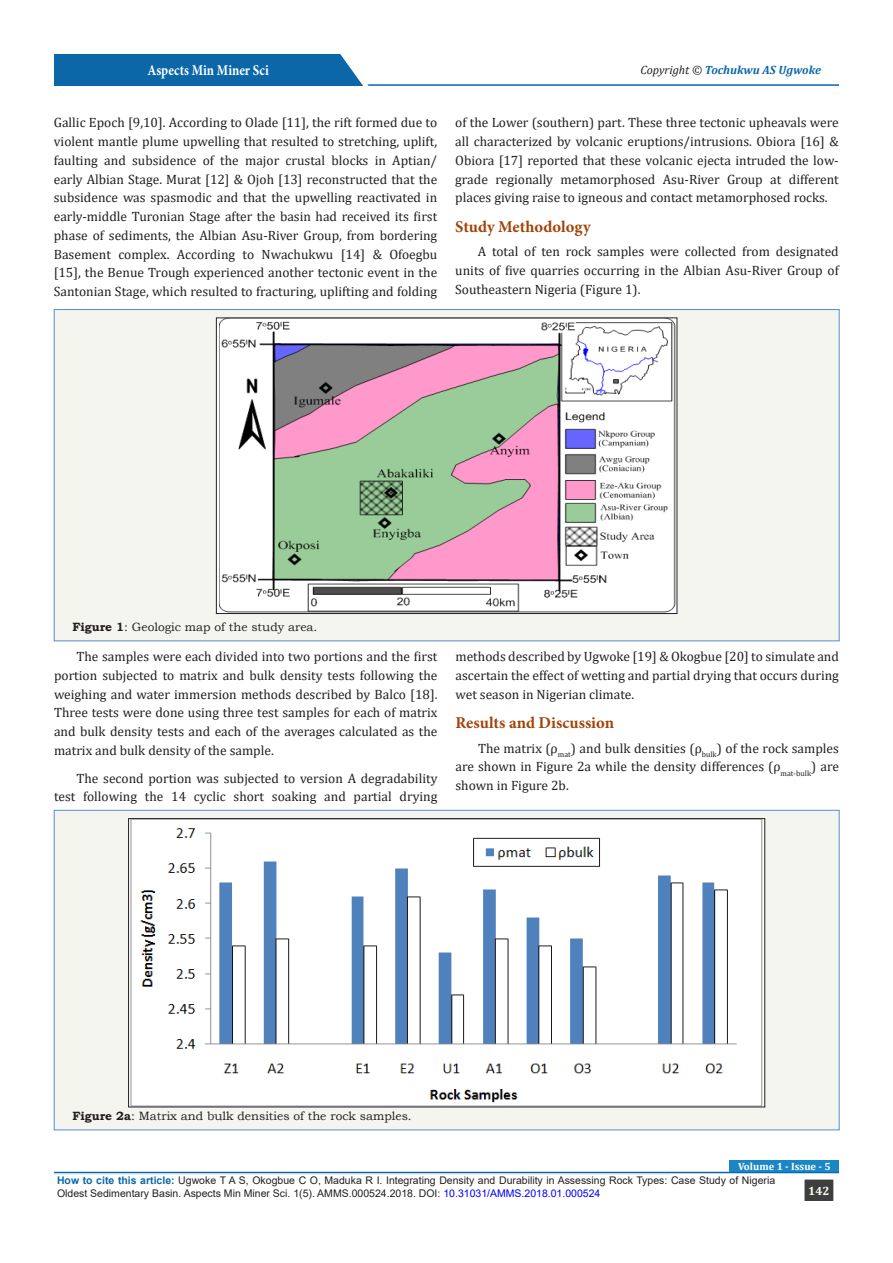
<style>
.page{position:relative;width:893px;height:1263px;background:#fff}
.page>*{position:absolute;margin:0;border:0;box-sizing:border-box;transform-origin:0 0}
.t1{font:700 16.5px "Minion Pro";color:#a14307}
.t2{font:700 15px "Minion Pro";color:#fff;scale:.86 1}
.t3{font:13.5px/18.8px "Cambria";color:#231f20;text-align:justify}
.t4{font:12px "Bookman Old Style";color:#231f20}
.t5{font:italic 700 12px "Cambria";color:#0b67a8}
.t6{font:700 12px "Cambria";color:#fffdee}
.t7{font:10.5px/13.5px "Arial";color:#231f20}
.t8{font:700 10.5px "Cambria";color:#fff}
.s1{font-weight:400;color:#231f20}
.s2{font-weight:700}
.s3{font-weight:700;color:#0b67a8}
.s4{color:#00f}
</style>
<div class="page">
<hr style="left:206px;top:84px;width:633px;height:2px;background:#0b67a8">
<div style="left:54px;top:54px;width:308px;height:32px;background:#0b67a8"></div>
<svg style="left:340px;top:54px;width:34px;height:32px"></svg>
<hr style="left:54px;top:1172px;width:785px;height:1px;background:#0b67a8">
<hr style="left:54px;top:1174px;width:615px;height:1px;background:#f0f0f0">
<div style="left:804px;top:1179px;width:30px;height:22px;background:#3e3e3f"></div>
<div style="left:804px;top:1179px;width:30px;height:23px;border:1px solid #fff"></div>
<div style="left:730px;top:1160px;width:109px;height:12px;background:#1b86c6"></div>
<div style="left:54px;top:310px;width:785px;height:331px;background:#f5f5f0"></div>
<img style="left:218px;top:320px;width:457px;height:292px">
<div style="left:216px;top:318px;width:461px;height:296px;border:1px solid #231f20"></div>
<div style="left:54px;top:810px;width:785px;height:320px;background:#f5f5f0"></div>
<img style="left:130px;top:820px;width:633px;height:285px">
<div style="left:128px;top:818px;width:637px;height:289px;border:1px solid #231f20"></div>
<p class="t2" style="left:147px;top:60px;width:143px">Aspects Min Miner Sci</p>
<p class="t5" style="left:640px;top:61px;width:182px"><span class="s1">Copyright ©</span> Tochukwu AS Ugwoke</p>
<p class="t3" style="left:54px;top:113px;width:385px">Gallic Epoch [9,10]. According to Olade [11], the rift formed due to violent mantle plume upwelling that resulted to stretching, uplift, faulting and subsidence of the major crustal blocks in Aptian/ early Albian Stage. Murat [12] &amp; Ojoh [13] reconstructed that the subsidence was spasmodic and that the upwelling reactivated in early-middle Turonian Stage after the basin had received its first phase of sediments, the Albian Asu-River Group, from bordering Basement complex. According to Nwachukwu [14] &amp; Ofoegbu [15], the Benue Trough experienced another tectonic event in the Santonian Stage, which resulted to fracturing, uplifting and folding</p>
<p class="t3" style="left:455px;top:113px;width:385px">of the Lower (southern) part. These three tectonic upheavals were all characterized by volcanic eruptions/intrusions. Obiora [16] &amp; Obiora [17] reported that these volcanic ejecta intruded the low&shy;grade regionally metamorphosed Asu-River Group at different places giving raise to igneous and contact metamorphosed rocks.</p>
<p class="t1" style="left:455px;top:215px;width:137px">Study Methodology</p>
<p class="t3" style="left:455px;top:242px;width:385px;text-indent:22px">A total of ten rock samples were collected from designated units of five quarries occurring in the Albian Asu-River Group of Southeastern Nigeria (Figure 1).</p>
<p class="t4" style="left:72px;top:619px;width:247px"><span class="s2">Figure 1</span>: Geologic map of the study area.</p>
<p class="t3" style="left:54px;top:647px;width:385px;text-indent:22px">The samples were each divided into two portions and the first portion subjected to matrix and bulk density tests following the weighing and water immersion methods described by Balco [18].<br>Three tests were done using three test samples for each of matrix and bulk density tests and each of the averages calculated as the matrix and bulk density of the sample.</p>
<p class="t3" style="left:54px;top:769px;width:385px;text-align:right">The second portion was subjected to version A degradability test following the 14 cyclic short soaking and partial drying</p>
<p class="t3" style="left:455px;top:647px;width:385px">methods described by Ugwoke [19] &amp; Okogbue [20] to simulate and ascertain the effect of wetting and partial drying that occurs during wet season in Nigerian climate.</p>
<p class="t1" style="left:455px;top:711px;width:160px">Results and Discussion</p>
<p class="t3" style="left:455px;top:739px;width:385px;text-indent:22px">The matrix (ρ<sub>mat</sub>) and bulk densities (ρ<sub>bulk</sub>) of the rock samples are shown in Figure 2a while the density differences (ρ<sub>mat-bulk</sub>) are shown in Figure 2b.</p>
<p class="t4" style="left:72px;top:1108px;width:341px"><span class="s2">Figure 2a</span>: Matrix and bulk densities of the rock samples.</p>
<p class="t8" style="left:738px;top:1159px;width:94px">Volume 1 - Issue - 5</p>
<p class="t7" style="left:57px;top:1173px;width:720px"><span class="s3">How to cite this article:</span> Ugwoke T A S, Okogbue C O, Maduka R I. Integrating Density and Durability in Assessing Rock Types: Case Study of Nigeria<br>Oldest Sedimentary Basin. Aspects Min Miner Sci. 1(5). AMMS.000524.2018. DOI: <span class="s4">10.31031/AMMS.2018.01.000524</span></p>
<p class="t6" style="left:808px;top:1182px;width:23px">142</p>
</div>
